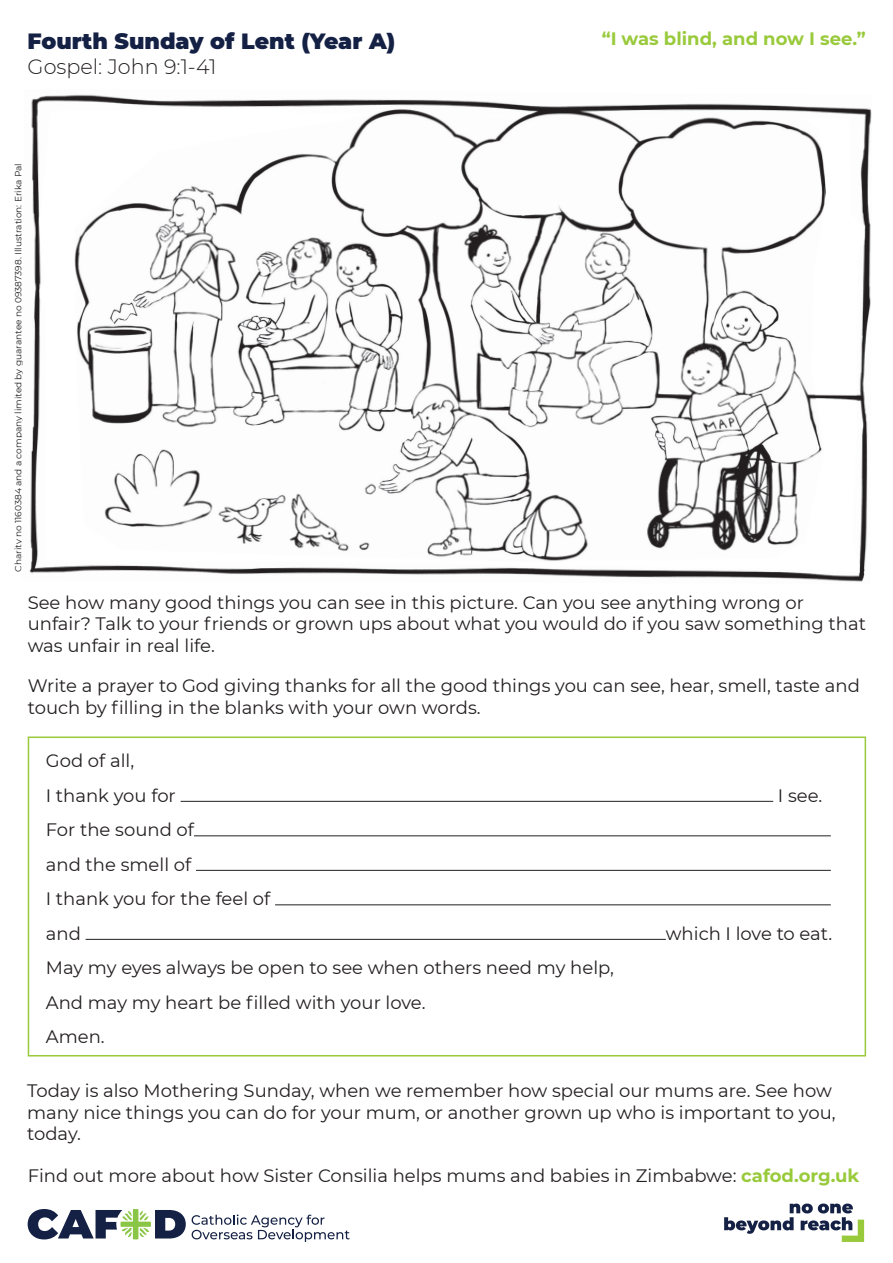
<style>
.page{position:relative;width:893px;height:1263px;background:#fff}
.page>*{position:absolute;margin:0;border:0;box-sizing:border-box;transform-origin:0 0}
.t1{font:900 22.05px "Montserrat";color:#152144}
.t2{font:300 20.7px "Montserrat";color:#231f20}
.t3{font:18px/21.6px "Montserrat";color:#231f20}
.t4{font:700 18px "Montserrat";color:#99ca3b}
.t5{font:9px "Montserrat";color:#231f20}
.s1{font-weight:700;color:#99ca3b}
</style>
<div class="page">
<svg style="left:28px;top:1209px;width:158px;height:30px"></svg>
<svg style="left:192px;top:1214px;width:158px;height:28px"></svg>
<svg style="left:724px;top:1203px;width:140px;height:39px"></svg>
<img style="left:29px;top:94px;width:843px;height:488px">
<hr style="left:181px;top:801px;width:592px;height:1px;background:#231f20">
<hr style="left:194px;top:835px;width:637px;height:1px;background:#231f20">
<hr style="left:196px;top:870px;width:635px;height:1px;background:#231f20">
<hr style="left:275px;top:904px;width:556px;height:1px;background:#231f20">
<hr style="left:86px;top:939px;width:580px;height:1px;background:#231f20">
<div style="left:28px;top:736px;width:838px;height:320px;border:2px solid #99ca3b"></div>
<p class="t1" style="left:28px;top:25px;width:369px">Fourth Sunday of Lent (Year A)</p>
<p class="t4" style="left:602px;top:26px;width:266px">“I was blind, and now I see.”</p>
<p class="t2" style="left:28px;top:52px;width:190px">Gospel: John 9:1-41</p>
<p class="t5" style="left:12px;top:572px;width:410px;rotate:-90deg">Charity no 1160384 and a company limited by guarantee no 09387398. Illustration: Erika Pal</p>
<p class="t3" style="left:28px;top:591px;width:840px">See how many good things you can see in this picture. Can you see anything wrong or unfair? Talk to your friends or grown ups about what you would do if you saw something that was unfair in real life.</p>
<p class="t3" style="left:28px;top:674px;width:833px">Write a prayer to God giving thanks for all the good things you can see, hear, smell, taste and touch by filling in the blanks with your own words.</p>
<p class="t3" style="left:46px;top:749px;width:90px">God of all,</p>
<p class="t3" style="left:46px;top:784px;width:132px">I thank you for</p>
<p class="t3" style="left:778px;top:784px;width:46px">I see.</p>
<p class="t3" style="left:46px;top:818px;width:150px">For the sound of</p>
<p class="t3" style="left:46px;top:853px;width:147px">and the smell of</p>
<p class="t3" style="left:46px;top:887px;width:226px">I thank you for the feel of</p>
<p class="t3" style="left:46px;top:922px;width:37px">and</p>
<p class="t3" style="left:666px;top:922px;width:168px">which I love to eat.</p>
<p class="t3" style="left:46px;top:956px;width:570px">May my eyes always be open to see when others need my help,</p>
<p class="t3" style="left:46px;top:991px;width:381px">And may my heart be filled with your love.</p>
<p class="t3" style="left:46px;top:1025px;width:60px">Amen.</p>
<p class="t3" style="left:27px;top:1079px;width:810px">Today is also Mothering Sunday, when we remember how special our mums are. See how many nice things you can do for your mum, or another grown up who is important to you, today.</p>
<p class="t3" style="left:28px;top:1164px;width:833px">Find out more about how Sister Consilia helps mums and babies in Zimbabwe: <span class="s1">cafod.org.uk</span></p>
</div>
